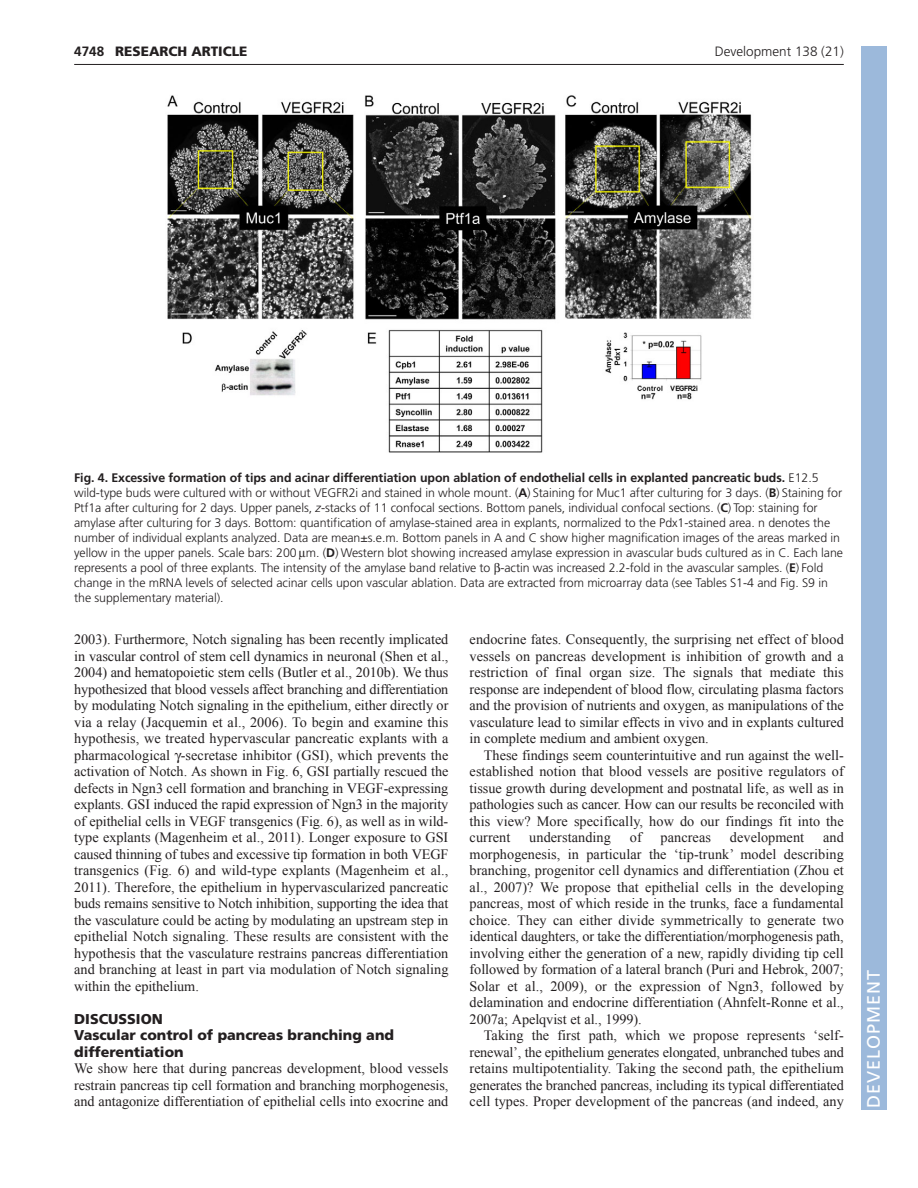
<style>
.page{position:relative;width:918px;height:1188px;background:#fff}
.page>*{position:absolute;margin:0;border:0;box-sizing:border-box;transform-origin:0 0}
.t1{font:18px "Frutiger LT Std";letter-spacing:.055em;color:#fff}
.t2{font:14.25px/16.5px "Times New Roman";color:#231f20;text-align:justify}
.t3{font:900 14.25px/16.5px "Frutiger LT Std";color:#231f20}
.t4{font:300 13.5px "Frutiger LT Std";color:#231f20}
.t5{font:900 13.5px "Frutiger LT Std";color:#231f20}
.t6{font:700 13.5px "Frutiger LT Std";color:#231f20}
.t7{font:300 12.3px/15px "Frutiger LT Std";letter-spacing:-.005em;color:#231f20}
.s1{font-weight:700}
.s2{font-style:italic}
</style>
<div class="page">
<hr style="left:74px;top:64px;width:770px;height:1px;background:#231f20">
<img style="left:167px;top:95px;width:585px;height:358px">
<div style="left:861px;top:46px;width:25px;height:1064px;background:#9cb9db"></div>
<p class="t6" style="left:74px;top:46px;width:32px">4748</p>
<p class="t5" style="left:115px;top:45px;width:134px">RESEARCH ARTICLE</p>
<p class="t4" style="left:715px;top:46px;width:131px">Development 138 (21)</p>
<p class="t7" style="left:74px;top:471px;width:770px"><span class="s1">Fig. 4. Excessive formation of tips and acinar differentiation upon ablation of endothelial cells in explanted pancreatic buds.</span> E12.5 wild-type buds were cultured with or without VEGFR2i and stained in whole mount. (<span class="s1">A</span>) Staining for Muc1 after culturing for 3 days. (<span class="s1">B</span>) Staining for Ptf1a after culturing for 2 days. Upper panels, <span class="s2">z</span>-stacks of 11 confocal sections. Bottom panels, individual confocal sections. (<span class="s1">C</span>) Top: staining for amylase after culturing for 3 days. Bottom: quantification of amylase-stained area in explants, normalized to the Pdx1-stained area. n denotes the number of individual explants analyzed. Data are mean±s.e.m. Bottom panels in A and C show higher magnification images of the areas marked in yellow in the upper panels. Scale bars: 200 m. (<span class="s1">D</span>) Western blot showing increased amylase expression in avascular buds cultured as in C. Each lane represents a pool of three explants. The intensity of the amylase band relative to -actin was increased 2.2-fold in the avascular samples. (<span class="s1">E</span>) Fold change in the mRNA levels of selected acinar cells upon vascular ablation. Data are extracted from microarray data (see Tables S1-4 and Fig. S9 in the supplementary material).</p>
<p class="t2" style="left:74px;top:631px;width:376px">2003). Furthermore, Notch signaling has been recently implicated in vascular control of stem cell dynamics in neuronal (Shen et al., 2004) and hematopoietic stem cells (Butler et al., 2010b). We thus hypothesized that blood vessels affect branching and differentiation by modulating Notch signaling in the epithelium, either directly or via a relay (Jacquemin et al., 2006). To begin and examine this hypothesis, we treated hypervascular pancreatic explants with a pharmacological -secretase inhibitor (GSI), which prevents the activation of Notch. As shown in Fig. 6, GSI partially rescued the defects in Ngn3 cell formation and branching in VEGF-expressing explants. GSI induced the rapid expression of Ngn3 in the majority of epithelial cells in VEGF transgenics (Fig. 6), as well as in wild&shy;type explants (Magenheim et al., 2011). Longer exposure to GSI caused thinning of tubes and excessive tip formation in both VEGF transgenics (Fig. 6) and wild-type explants (Magenheim et al., 2011). Therefore, the epithelium in hypervascularized pancreatic buds remains sensitive to Notch inhibition, supporting the idea that the vasculature could be acting by modulating an upstream step in epithelial Notch signaling. These results are consistent with the hypothesis that the vasculature restrains pancreas differentiation and branching at least in part via modulation of Notch signaling within the epithelium.</p>
<p class="t3" style="left:74px;top:1011px;width:321px">DISCUSSION<br>Vascular control of pancreas branching and differentiation</p>
<p class="t2" style="left:74px;top:1060px;width:376px">We show here that during pancreas development, blood vessels restrain pancreas tip cell formation and branching morphogenesis, and antagonize differentiation of epithelial cells into exocrine and</p>
<p class="t2" style="left:470px;top:631px;width:376px">endocrine fates. Consequently, the surprising net effect of blood vessels on pancreas development is inhibition of growth and a restriction of final organ size. The signals that mediate this response are independent of blood flow, circulating plasma factors and the provision of nutrients and oxygen, as manipulations of the vasculature lead to similar effects in vivo and in explants cultured in complete medium and ambient oxygen.</p>
<p class="t2" style="left:470px;top:747px;width:376px;text-indent:14px">These findings seem counterintuitive and run against the well&shy;established notion that blood vessels are positive regulators of tissue growth during development and postnatal life, as well as in pathologies such as cancer. How can our results be reconciled with this view? More specifically, how do our findings fit into the current</p>
<p class="t2" style="left:470px;top:829px;width:376px;text-indent:353px">and morphogenesis, in particular the ‘tip-trunk’ model describing branching, progenitor cell dynamics and differentiation (Zhou et al., 2007)? We propose that epithelial cells in the developing pancreas, most of which reside in the trunks, face a fundamental choice. They can either divide symmetrically to generate two identical daughters, or take the differentiation/morphogenesis path, involving either the generation of a new, rapidly dividing tip cell followed by formation of a lateral branch (Puri and Hebrok, 2007; Solar et al., 2009), or the expression of Ngn3, followed by delamination and endocrine differentiation (Ahnfelt-Ronne et al., 2007a; Apelqvist et al., 1999).</p>
<p class="t2" style="left:470px;top:1027px;width:376px;text-indent:14px">Taking the first path, which we propose represents ‘self&shy;renewal’, the epithelium generates elongated, unbranched tubes and retains multipotentiality. Taking the second path, the epithelium generates the branched pancreas, including its typical differentiated cell types. Proper development of the pancreas (and indeed, any</p>
<p class="t2" style="left:529px;top:829px;width:83px">understanding</p>
<p class="t2" style="left:630px;top:829px;width:13px">of</p>
<p class="t2" style="left:661px;top:829px;width:52px">pancreas</p>
<p class="t2" style="left:730px;top:829px;width:76px">development</p>
<p class="t1" style="left:863px;top:1108px;width:140px;rotate:-90deg">DEVELOPMENT</p>
</div>
